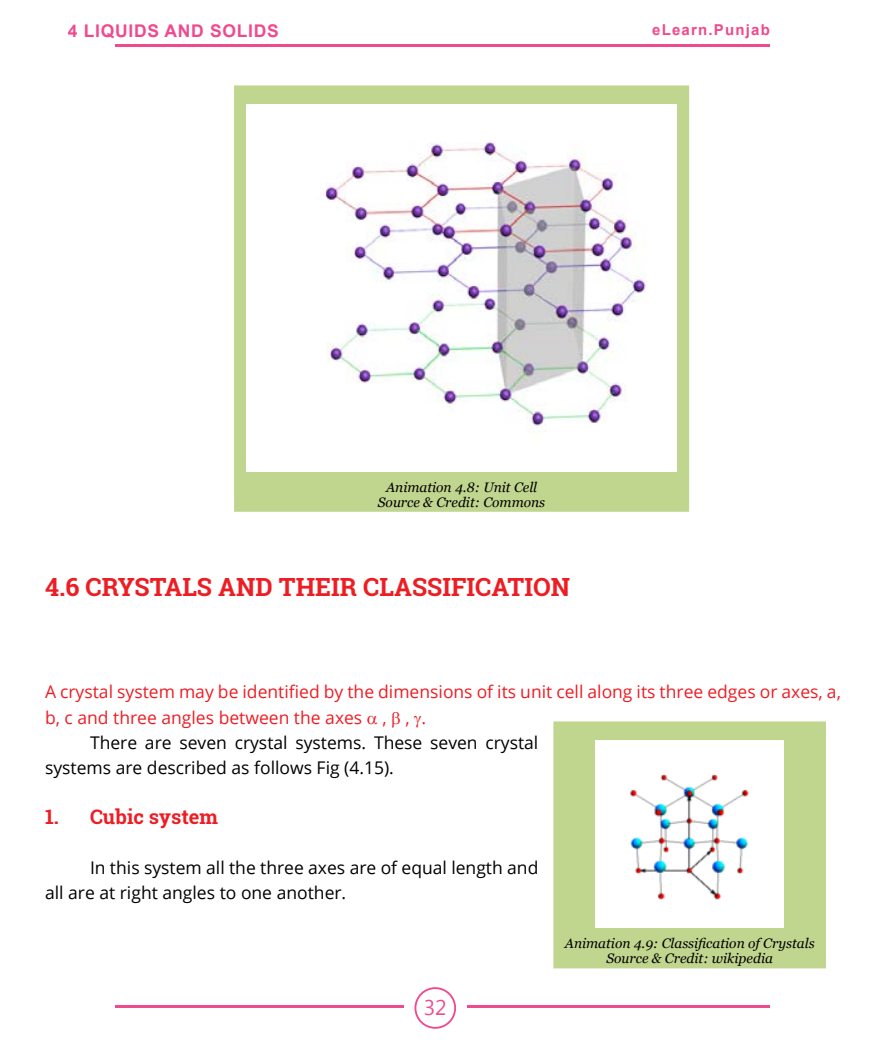
<style>
.page{position:relative;width:886px;height:1053px;background:#fff}
.page>*{position:absolute;margin:0;border:0;box-sizing:border-box;transform-origin:0 0}
.t1{font:700 25px "Roboto Slab";color:#ed1d24}
.t2{font:21.25px "Segoe UI";color:#ef4a8e}
.t3{font:700 20px "Roboto Slab";color:#ed1d24}
.t4{font:17.5px/25px "Open Sans";color:#000}
.t5{font:17.5px/25px "Open Sans";color:#ed1d24}
.t6{font:700 17.5px "Arial";letter-spacing:.04em;color:#ef4a8e}
.t7{font:700 15px "Arial";letter-spacing:.08em;color:#ef4a8e}
.t8{font:italic 13.75px/15px "Georgia";color:#000;text-align:center}
</style>
<div class="page">
<hr style="left:116px;top:1005px;width:288px;height:2px;background:#ef4a8e">
<hr style="left:467px;top:1005px;width:303px;height:2px;background:#ef4a8e">
<svg style="left:414px;top:987px;width:42px;height:41px"></svg>
<div style="left:416px;top:988px;width:38px;height:38px;background:#fff;border-radius:50%"></div>
<hr style="left:116px;top:45px;width:654px;height:2px;background:#ef4a8e">
<div style="left:234px;top:85px;width:455px;height:426px;background:#c0d58e"></div>
<img style="left:247px;top:104px;width:429px;height:367px">
<div style="left:553px;top:721px;width:273px;height:247px;background:#c0d58e"></div>
<img style="left:596px;top:740px;width:187px;height:187px">
<p class="t6" style="left:68px;top:19px;width:213px">4 LIQUIDS AND SOLIDS</p>
<p class="t7" style="left:652px;top:20px;width:119px">eLearn.Punjab</p>
<p class="t8" style="left:378px;top:479px;width:169px">Animation 4.8: Unit Cell<br>Source &amp; Credit: Commons</p>
<h1 class="t1" style="left:45px;top:569px;width:526px">4.6 CRYSTALS AND THEIR CLASSIFICATION</h1>
<p class="t5" style="left:45px;top:679px;width:797px">A crystal system may be identified by the dimensions of its unit cell along its three edges or axes, a, b, c and three angles between the axes , , .</p>
<p class="t4" style="left:45px;top:729px;width:495px;text-indent:45px">There are seven crystal systems. These seven crystal systems are described as follows Fig (4.15).</p>
<p class="t3" style="left:45px;top:802px;width:175px">1. Cubic system</p>
<p class="t4" style="left:45px;top:854px;width:495px;text-indent:45px">In this system all the three axes are of equal length and all are at right angles to one another.</p>
<p class="t2" style="left:424px;top:993px;width:24px">32</p>
<p class="t8" style="left:565px;top:936px;width:251px">Animation 4.9: Classification of Crystals<br>Source &amp; Credit: wikipedia</p>
</div>
